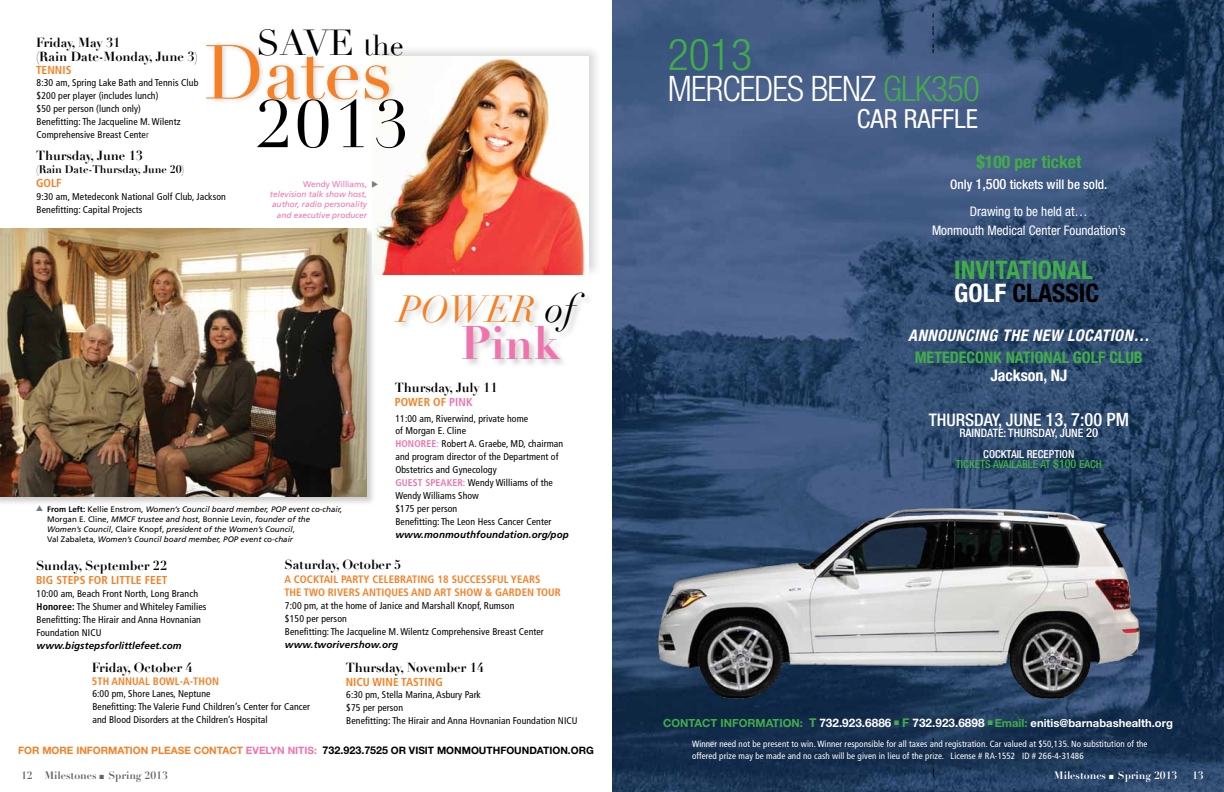
<style>
.page{position:relative;width:1224px;height:792px;background:#fff}
.page>*{position:absolute;margin:0;border:0;box-sizing:border-box;transform-origin:0 0}
.t1{font:75px "Didot";letter-spacing:-.01em;color:#f58025}
.t2{font:65.8px "Didot";color:#000}
.t3{font:700 46px "Didot";color:#f173ac}
.t4{font:300 condensed 43.9px "Helvetica Neue";color:#41ad49}
.t5{font:italic 36.8px "Didot";letter-spacing:-.005em;color:#f58025}
.t6{font:35.3px "Didot";color:#000}
.t7{font:300 condensed 35.1px "Helvetica Neue";letter-spacing:-.025em;color:#fff}
.t8{font:28.2px "Didot";color:#000}
.t9{font:condensed 26.4px "Helvetica Neue";color:#fff}
.t10{font:700 condensed 25.6px/23px "Helvetica Neue";color:#41ad49}
.t11{font:700 condensed 17.6px "Helvetica Neue";color:#41ad49}
.t12{font:500 condensed 17.4px "Helvetica Neue";color:#fff}
.t13{font:700 condensed 16px "Helvetica Neue";color:#41ad49}
.t14{font:italic 700 condensed 16px "Helvetica Neue";letter-spacing:.03em;color:#fff}
.t15{font:700 condensed 16px "Helvetica Neue";color:#fff}
.t16{font:condensed 13.2px/19.8px "Helvetica Neue";color:#fff;text-align:center}
.t17{font:500 condensed 13.2px "Helvetica Neue";color:#fff}
.t18{font:700 12.9px/13.7px "Didot";letter-spacing:-.005em;color:#000}
.t19{font:700 condensed 11.6px "Frutiger";letter-spacing:.005em;color:#f58025}
.t20{font:500 condensed 11.6px "Helvetica Neue";color:#fff}
.t21{font:700 11.2px "Helvetica Neue";color:#41ad49}
.t22{font:500 condensed 11px/10.5px "Helvetica Neue";color:#41ad49}
.t23{font:700 condensed 10.8px/13.4px "Frutiger";letter-spacing:.005em;color:#f58025}
.t24{font:700 10.8px "Didot";letter-spacing:-.005em;color:#000}
.t25{font:700 10.5px "Didot";color:#636466}
.t26{font:700 10.5px "Didot";color:#fff}
.t27{font:700 10.2px "Helvetica Neue";color:#f58025}
.t28{font:condensed 9.8px/12.9px "Frutiger";letter-spacing:.01em;color:#000}
.t29{font:italic 700 9.8px "Frutiger";letter-spacing:.01em;color:#000}
.t30{font:condensed 9px/12.9px "Frutiger";letter-spacing:.01em;color:#fff}
.t31{font:italic 8.2px/10.3px "Frutiger";color:#f173ac;text-align:right}
.t32{font:8.2px "Frutiger";color:#f173ac}
.t33{font:italic 8px/10px "Frutiger";color:#000}
.s1{font-weight:300}
.s2{font-weight:700;font-style:normal}
.s3{font-style:normal}
.s4{font-size:38.7px;color:#000}
.s5{color:#f173ac}
.s6{font-weight:700;color:#f173ac}
.s7{font-weight:700}
.s8{font-size:10.7px;color:#000}
.s9{color:#000}
.s10{color:#41ad49}
.s11{font-size:14.3px}
.s12{color:#fff}
.s13{font-size:18.4px}
.s14{font-size:12.6px}
.s15{font-size:12.1px}
.s16{font-size:11.8px;color:#fff}
</style>
<div class="page">
<img style="left:612px;top:0;width:612px;height:792px">
<img style="left:651px;top:501px;width:498px;height:204px">
<svg style="left:933px;top:13px;width:1px;height:40px"></svg>
<svg style="left:933px;top:738px;width:1px;height:39px"></svg>
<div style="left:0;top:227px;width:376px;height:280px;background:#000;opacity:.2"></div>
<img style="left:0;top:228px;width:367px;height:269px">
<div style="left:370px;top:44px;width:231px;height:234px;background:#000;opacity:.15"></div>
<img style="left:373px;top:57px;width:215px;height:217px">
<div style="left:202px;top:41px;width:194px;height:65px;background:#000;opacity:.2"></div>
<div style="left:393px;top:292px;width:200px;height:76px;background:#000;opacity:.2"></div>
<svg style="left:372px;top:181px;width:6px;height:6px"></svg>
<h3 class="t6" style="left:256px;top:22px;width:49px">Save</h3>
<h3 class="t8" style="left:363px;top:29px;width:42px">the</h3>
<h3 class="t18" style="left:36px;top:36px;width:163px">Friday, May 31<br>(Rain Date-Monday, June 3)</h3>
<p class="t19" style="left:36px;top:63px;width:37px">TENNIS</p>
<p class="t28" style="left:37px;top:76px;width:163px">8:30 am, Spring Lake Bath and Tennis Club $200 per player (includes lunch)<br>$50 per person (lunch only)<br>Benefitting: The Jacqueline M. Wilentz Comprehensive Breast Cente<span class="s1">r</span></p>
<h3 class="t18" style="left:36px;top:149px;width:109px">Thursday, June 13</h3>
<p class="t24" style="left:36px;top:163px;width:150px">(Rain Date-Thursday, June 20)</p>
<p class="t19" style="left:36px;top:176px;width:27px">GOLF</p>
<p class="t28" style="left:37px;top:190px;width:191px">9:30 am, Metedeconk National Golf Club, Jackson<br>Benefitting: Capital Projects</p>
<h1 class="t1" style="left:204px;top:28px;width:190px">Dates</h1>
<h2 class="t2" style="left:257px;top:85px;width:153px">2013</h2>
<p class="t32" style="left:303px;top:179px;width:65px">Wendy Williams,</p>
<p class="t31" style="left:270px;top:189px;width:99px">television talk show host, author, radio personality and executive producer</p>
<p class="t33" style="left:47px;top:504px;width:297px"><span class="s2">From Left:</span> <span class="s3">Kellie Enstrom,</span> Women’s Council board member, POP event co-chair, <span class="s3">Morgan E. Cline,</span> MMCF trustee and host<span class="s3">, Bonnie Levin,</span> founder of the Women’s Council<span class="s3">, Claire Knopf,</span> president of the Women’s Council<span class="s3">,<br>Val Zabaleta,</span> Women’s Council board member, POP event co-chair</p>
<h3 class="t5" style="left:398px;top:287px;width:181px">POWER <span class="s4">of</span></h3>
<h3 class="t3" style="left:461px;top:314px;width:101px">Pink</h3>
<h3 class="t18" style="left:395px;top:381px;width:104px">Thursday, July 11</h3>
<p class="t19" style="left:395px;top:395px;width:79px">POWER OF <span class="s5">PINK</span></p>
<p class="t28" style="left:395px;top:412px;width:169px">11:00 am, Riverwind, private home<br>of Morgan E. Cline<br><span class="s6">HONOREE</span><span class="s5">:</span> Robert A. Graebe, MD, chairman and program director of the Department of<br>Obstetrics and Gynecology<br><span class="s6">GUEST SPEAKER:</span> Wendy Williams of the<br>Wendy Williams Show<br>$175 per person<br>Benefitting: The Leon Hess Cancer Center</p>
<p class="t29" style="left:395px;top:529px;width:175px">www.monmouthfoundation.org/pop</p>
<h3 class="t18" style="left:36px;top:559px;width:133px">Sunday, September 22</h3>
<p class="t19" style="left:36px;top:573px;width:131px">BIG STEPS FOR LITTLE FEET</p>
<p class="t28" style="left:37px;top:587px;width:171px">10:00 am, Beach Front North, Long Branch <span class="s7">HONOREE:</span> The Shumer and Whiteley Families Benefitting: The Hirair and Anna Hovnanian Foundation NICU</p>
<p class="t29" style="left:37px;top:639px;width:146px">www.bigstepsforlittlefeet.com</p>
<h3 class="t18" style="left:284px;top:558px;width:118px">Saturday, October 5</h3>
<p class="t23" style="left:284px;top:572px;width:278px">A COCKTAIL PARTY CELEBRATING 18 SUCCESSFUL YEARS<br>THE TWO RIVERS ANTIQUES AND ART SHOW &amp; GARDEN TOUR</p>
<p class="t28" style="left:285px;top:600px;width:260px">7:00 pm, at the home of Janice and Marshall Knopf, Rumson<br>$150 per person<br>Benefitting: The Jacqueline M. Wilentz Comprehensive Breast Center</p>
<p class="t29" style="left:285px;top:639px;width:115px">www.tworivershow.org</p>
<h3 class="t18" style="left:92px;top:660px;width:103px">Friday, October 4</h3>
<p class="t23" style="left:92px;top:675px;width:129px">5TH ANNUAL BOWL-A-TH ON</p>
<p class="t28" style="left:92px;top:688px;width:219px">6:00 pm, Shore Lanes, Neptune<br>Benefitting: The Valerie Fund Children’s Center for Cancer and Blood Disorders at the Children’s Hospital</p>
<h3 class="t18" style="left:346px;top:661px;width:140px">Thursday, November 14</h3>
<p class="t19" style="left:346px;top:675px;width:97px">NICU WINE TASTING</p>
<p class="t28" style="left:346px;top:689px;width:233px">6:30 pm, Stella Marina, Asbury Park<br>$75 per person<br>Benefitting: The Hirair and Anna Hovnanian Foundation NICU</p>
<p class="t27" style="left:18px;top:744px;width:577px">FOR MORE INFORMATION PLEASE CONTACT <span class="s5">EVELYN NITIS:</span> <span class="s8">732.923.7525</span> <span class="s9">OR VISIT MONMOUTHFOUNDATION.ORG</span></p>
<h3 class="t4" style="left:668px;top:29px;width:86px">2013</h3>
<h3 class="t7" style="left:668px;top:68px;width:314px">MERCEDES BENZ <span class="s10">GLK350</span></h3>
<h3 class="t9" style="left:857px;top:103px;width:123px">CAR RAFFLE</h3>
<h3 class="t11" style="left:976px;top:151px;width:106px">$100 PER TICKET</h3>
<h3 class="t17" style="left:950px;top:177px;width:159px">ONLY <span class="s11">1,500</span> TICKETS WILL BE SOLD.</h3>
<h3 class="t16" style="left:932px;top:201px;width:195px">Drawing to be held at…<br>Monmouth Medical Center Foundation’s</h3>
<h3 class="t10" style="left:954px;top:258px;width:146px">INVITATIONAL<br><span class="s12">GOLF</span> <span class="s9">CLASSIC</span></h3>
<h3 class="t14" style="left:908px;top:325px;width:243px">ANNOUNCING THE NEW LOCATION…</h3>
<h3 class="t13" style="left:915px;top:348px;width:109px">METEDECONK NATIONAL</h3>
<h3 class="t13" style="left:1073px;top:348px;width:71px">GOLF CLUB</h3>
<h3 class="t15" style="left:990px;top:366px;width:78px">JACKSON, NJ</h3>
<h3 class="t12" style="left:929px;top:409px;width:202px">THURSDAY, JUNE <span class="s13">13, 7:00 PM</span></h3>
<p class="t20" style="left:959px;top:426px;width:140px">RAINDATE: THURSDAY, JUNE <span class="s14">20</span></p>
<p class="t22" style="left:956px;top:449px;width:130px;text-indent:28px"><span class="s12">COCKTAIL RECEPTION<br></span>TICKETS AVAILABLE AT <span class="s15">$100</span> EACH</p>
<p class="t21" style="left:663px;top:716px;width:511px">CONTACT INFORMATION: <span class="s15">T</span> <span class="s16">732.923.6886</span> ■ <span class="s15">F</span> <span class="s16">732.923.6898</span> ■ Email: <span class="s12">enitis@barnabashealth.org</span></p>
<p class="t30" style="left:692px;top:737px;width:457px">Winner need not be present to win. Winner responsible for all taxes and registration. Car valued at $50,135. No substitution of the offered prize may be made and no cash will be given in lieu of the prize. License # RA-1552 ID # 266-4-31486</p>
<p class="t25" style="left:21px;top:769px;width:148px">12 Milestones ■ Spring 2013</p>
<p class="t26" style="left:1054px;top:769px;width:125px">Milestones ■ Spring 2013</p>
<p class="t26" style="left:1192px;top:769px;width:13px">13</p>
</div>
